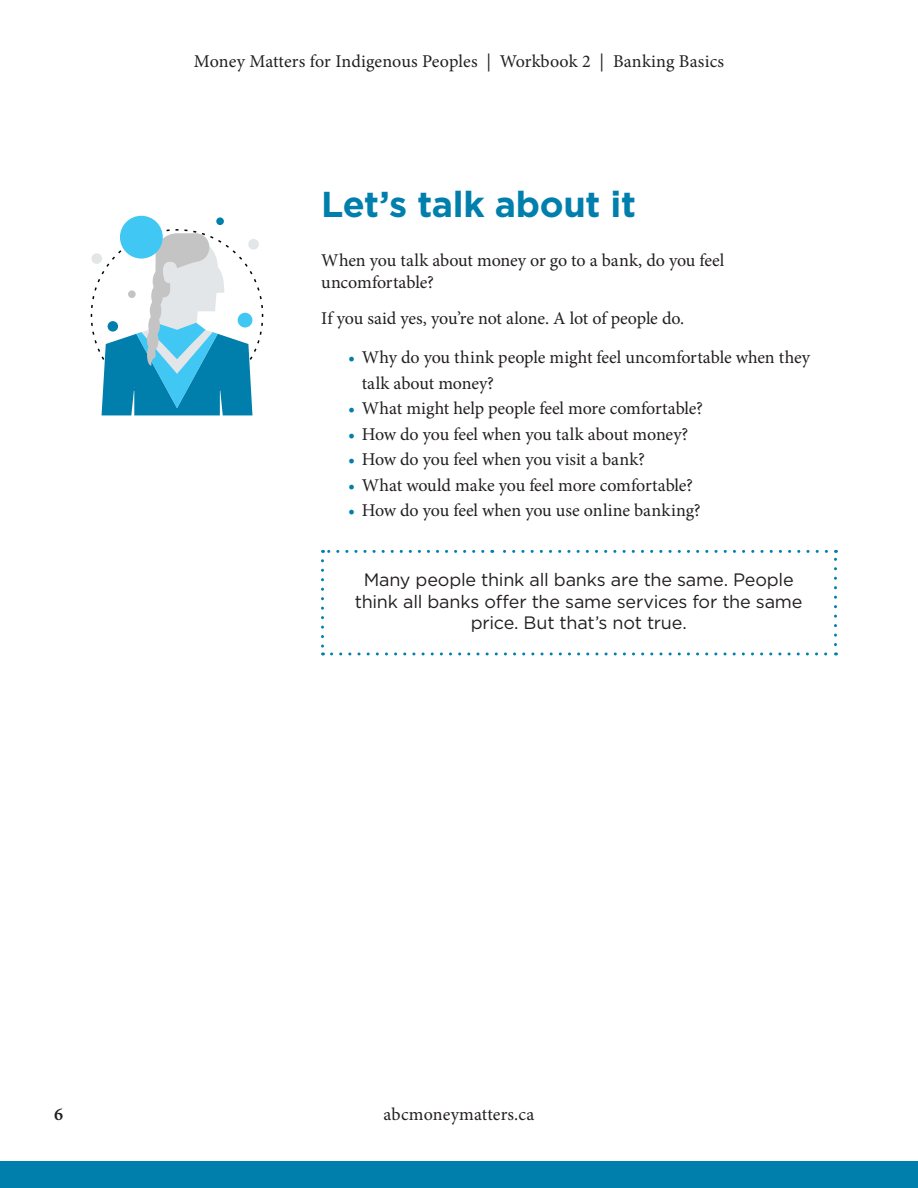
<style>
.page{position:relative;width:918px;height:1188px;background:#fff}
.page>*{position:absolute;margin:0;border:0;box-sizing:border-box;transform-origin:0 0}
.t1{font:700 36px "Gotham";letter-spacing:-.01em;color:#007fad}
.t2{font:18px/22.5px "Minion Pro";letter-spacing:-.005em;color:#231f20}
.t3{font:18px/21.6px "Gotham";letter-spacing:-.01em;color:#231f20;text-align:center}
.t4{font:18px "Minion Pro Semibold Capt";color:#231f20}
.s1{color:#007fad}
</style>
<div class="page">
<div style="left:0;top:1161px;width:918px;height:27px;background:#007fad"></div>
<div style="left:216px;top:217px;width:8px;height:8px;background:#007fad;border-radius:50%"></div>
<svg style="left:90px;top:228px;width:174px;height:187px"></svg>
<div style="left:120px;top:216px;width:43px;height:43px;background:#40c7f4;border-radius:50%"></div>
<div style="left:153px;top:270px;width:11px;height:22px;background:#c4c4c4;border-radius:50%"></div>
<div style="left:151px;top:285px;width:12px;height:22px;background:#c4c4c4;border-radius:50%"></div>
<div style="left:150px;top:300px;width:11px;height:22px;background:#c4c4c4;border-radius:50%"></div>
<div style="left:148px;top:315px;width:12px;height:21px;background:#c4c4c4;border-radius:50%"></div>
<div style="left:147px;top:329px;width:12px;height:22px;background:#c4c4c4;border-radius:50%"></div>
<svg style="left:147px;top:344px;width:9px;height:22px"></svg>
<svg style="left:322px;top:550px;width:161px;height:3px"></svg>
<svg style="left:321px;top:561px;width:3px;height:94px"></svg>
<svg style="left:332px;top:652px;width:505px;height:3px"></svg>
<svg style="left:834px;top:550px;width:3px;height:95px"></svg>
<svg style="left:492px;top:550px;width:334px;height:3px"></svg>
<p class="t2" style="left:194px;top:50px;width:532px">Money Matters for Indigenous Peoples | Workbook 2 | Banking Basics</p>
<p class="t1" style="left:321px;top:180px;width:317px">Let’s talk about it</p>
<p class="t2" style="left:321px;top:249px;width:405px">When you talk about money or go to a bank, do you feel uncomfortable?</p>
<p class="t2" style="left:321px;top:307px;width:365px">If you said yes, you’re not alone. A lot of people do.</p>
<p class="t2" style="left:362px;top:345px;width:450px;line-height:25.5px;text-indent:-14px"><span class="s1">•</span> Why do you think people might feel uncomfortable when they talk about money?</p>
<p class="t2" style="left:348px;top:397px;width:356px"><span class="s1">•</span> What might help people feel more comfortable?</p>
<p class="t2" style="left:348px;top:423px;width:341px"><span class="s1">•</span> How do you feel when you talk about money?</p>
<p class="t2" style="left:348px;top:448px;width:298px"><span class="s1">•</span> How do you feel when you visit a bank?</p>
<p class="t2" style="left:348px;top:474px;width:346px"><span class="s1">•</span> What would make you feel more comfortable?</p>
<p class="t2" style="left:348px;top:499px;width:354px"><span class="s1">•</span> How do you feel when you use online banking?</p>
<p class="t3" style="left:355px;top:568px;width:449px">Many people think all banks are the same. People think all banks offer the same services for the same price. But that’s not true.</p>
<p class="t4" style="left:54px;top:1102px;width:10px">6</p>
<p class="t2" style="left:384px;top:1103px;width:152px">abcmoneymatters.ca</p>
</div>
